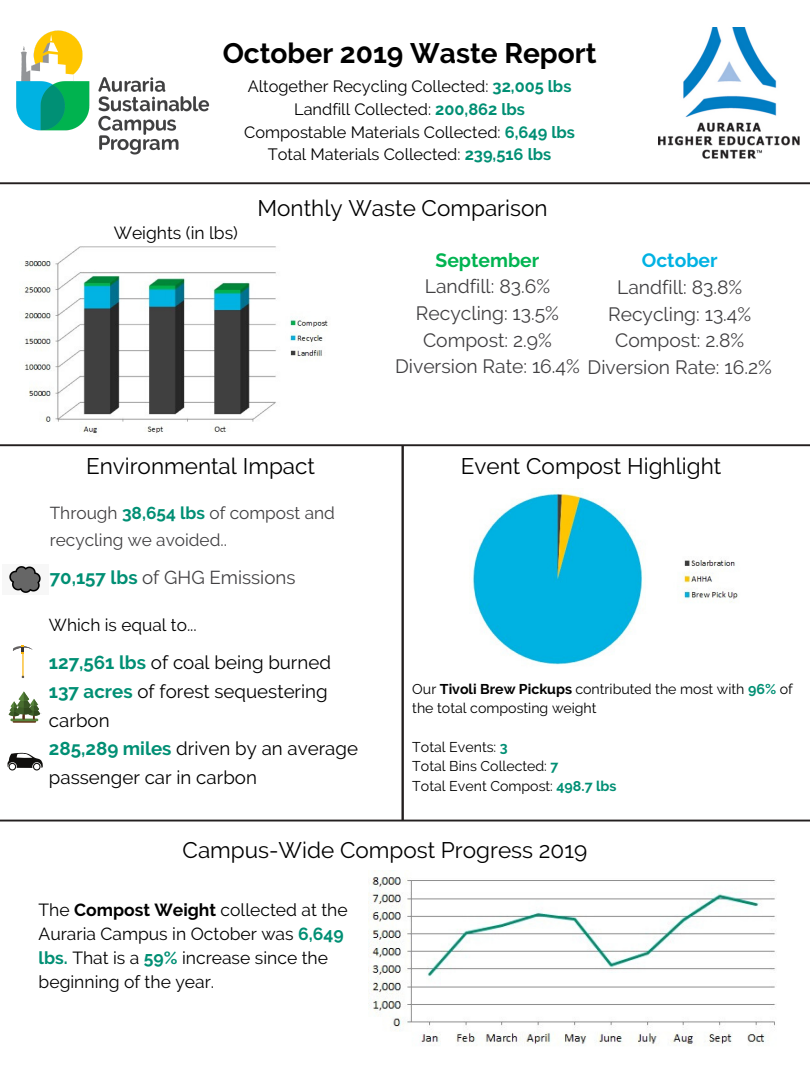
<style>
.page{position:relative;width:810px;height:1080px;background:#fff}
.page>*{position:absolute;margin:0;border:0;box-sizing:border-box;transform-origin:0 0}
.t1{font:700 28.12px "Raleway";color:#000}
.t2{font:22.5px "Raleway";color:#000}
.t3{font:19.31px/26.7px "Raleway";color:#414042;text-align:center}
.t4{font:700 19.31px "Raleway";color:#00b451}
.t5{font:19.25px/26.8px "Raleway";color:#414042;text-align:center}
.t6{font:700 19.25px "Raleway";color:#00b2e3}
.t7{font:18.69px/28.9px "Raleway";color:#000}
.t8{font:18.69px "Raleway";color:#414042}
.t9{font:17.5px/24.1px "Raleway";color:#000}
.t10{font:17.25px/26.9px "Raleway";color:#414042}
.t11{font:17.25px "Raleway";color:#000}
.t12{font:16.38px/22.5px "Raleway";color:#000;text-align:center}
.t13{font:14.19px/19.3px "Raleway";color:#000}
.s1{font-weight:700;color:#008f74}
.s2{font-size:19.25px}
.s3{font-weight:700}
</style>
<div class="page">
<img style="left:16px;top:30px;width:194px;height:125px">
<img style="left:659px;top:27px;width:140px;height:132px">
<svg style="left:0;top:182px;width:810px;height:2px;background:#444141"></svg>
<svg style="left:0;top:444px;width:810px;height:378px"></svg>
<img style="left:438px;top:489px;width:306px;height:180px">
<img style="left:368px;top:870px;width:408px;height:176px">
<img style="left:23px;top:246px;width:305px;height:187px">
<h1 class="t1" style="left:223px;top:37px;width:375px">October 2019 Waste Report</h1>
<p class="t12" style="left:244px;top:75px;width:332px">Altogether Recycling Collected: <span class="s1">32,005 lbs </span>Landfill Collected: <span class="s1">200,862 lbs </span>Compostable Materials Collected: <span class="s1">6,649 lbs </span>Total Materials Collected: <span class="s1">239,516 lbs</span></p>
<p class="t9" style="left:114px;top:220px;width:126px">Weights (in lbs)</p>
<h2 class="t2" style="left:257px;top:195px;width:292px">Monthly Waste Comparison</h2>
<p class="t4" style="left:436px;top:249px;width:105px">September</p>
<p class="t3" style="left:416px;top:273px;width:145px">Landfill: 83.6%<br>Recycling: 13.5%<br>Compost: 2.9%</p>
<p class="t6" style="left:642px;top:249px;width:77px">October</p>
<p class="t5" style="left:608px;top:274px;width:145px">Landfill: 83.8%<br>Recycling: 13.4%<br>Compost: 2.8%</p>
<p class="t3" style="left:395px;top:353px;width:378px">Diversion Rate: 16.4% <span class="s2">Diversion Rate: 16.2%</span></p>
<h2 class="t2" style="left:86px;top:453px;width:231px">Environmental Impact</h2>
<h2 class="t2" style="left:461px;top:453px;width:262px">Event Compost Highlight</h2>
<p class="t10" style="left:50px;top:500px;width:287px">Through <span class="s1">38,654 lbs</span> of compost and recycling we avoided..</p>
<p class="t8" style="left:50px;top:567px;width:247px"><span class="s1">70,157 lbs</span> of GHG Emissions</p>
<p class="t11" style="left:49px;top:614px;width:149px">Which is equal to...</p>
<p class="t7" style="left:49px;top:648px;width:311px"><span class="s1">127,561 lbs</span> of coal being burned<br><span class="s1">137 acres</span> of forest sequestering carbon<br><span class="s1">285,289 miles</span> driven by an average passenger car in carbon</p>
<p class="t13" style="left:412px;top:679px;width:382px">Our <span class="s3">Tivoli Brew Pickups</span> contributed the most with <span class="s1">96%</span> of the total composting weight</p>
<p class="t13" style="left:412px;top:737px;width:206px">Total Events: <span class="s1">3<br></span>Total Bins Collected: <span class="s1">7<br></span>Total Event Compost: <span class="s1">498.7 lbs</span></p>
<h2 class="t2" style="left:183px;top:836px;width:406px">Campus-Wide Compost Progress 2019</h2>
<p class="t9" style="left:39px;top:898px;width:311px">The <span class="s3">Compost Weight</span> collected at the<br>Auraria Campus in October was <span class="s1">6,649 lbs.</span> That is a <span class="s1">59%</span> increase since the beginning of the year.</p>
</div>
